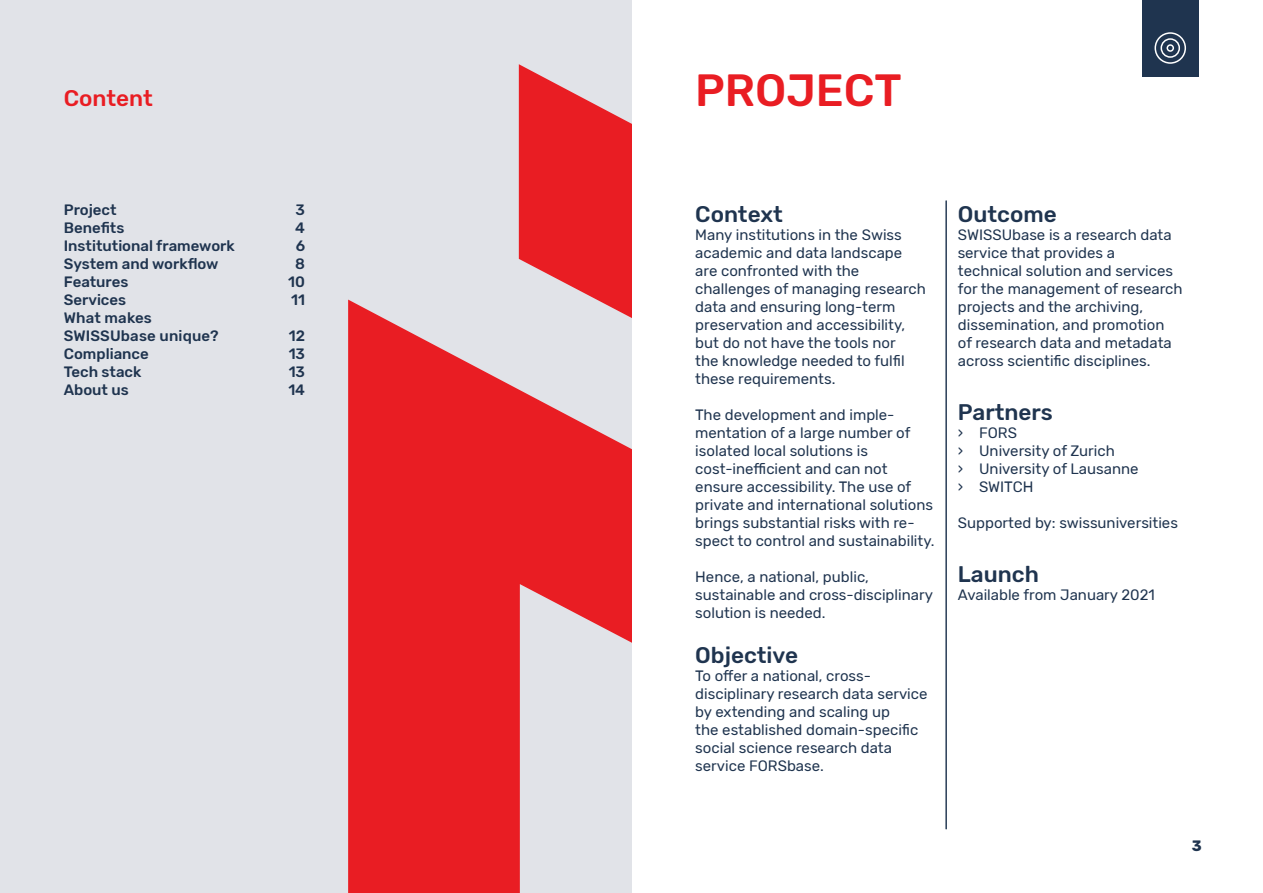
<style>
.page{position:relative;width:1263px;height:893px;background:#fff}
.page>*{position:absolute;margin:0;border:0;box-sizing:border-box;transform-origin:0 0}
.titel_rot_30{font:500 45px "Rubik";color:#e91d23}
.sous-titre_bold_15{font:500 22.5px "Rubik";color:#1f344f}
.sous-titre_bold_15-2{font:500 22.5px "Rubik";color:#e91d23}
.text_reg_10{font:15px/18px "Rubik";color:#1f344f}
.text_reg_10-2{font:500 15px/18px "Rubik";color:#1f344f}
.liste{font:15px "Rubik";color:#1f344f}
.t1{font:700 15px "Rubik";color:#1f344f}
</style>
<div class="page">
<div style="left:0;top:0;width:631px;height:893px;background:#e1e3e8"></div>
<svg style="left:348px;top:64px;width:283px;height:829px;fill:#e91d23"></svg>
<div style="left:1142px;top:0;width:57px;height:77px;background:#1f344f"></div>
<hr style="left:946px;top:201px;width:1px;height:628px;background:#1f344f">
<svg style="left:1154px;top:32px;width:32px;height:32px"></svg>
<p class="sous-titre_bold_15-2" style="left:64px;top:85px;width:91px">Content</p>
<p class="text_reg_10-2" style="left:64px;top:201px;width:54px">Project</p>
<p class="text_reg_10-2" style="left:296px;top:201px;width:11px">3</p>
<p class="text_reg_10-2" style="left:64px;top:219px;width:62px">Benefits</p>
<p class="text_reg_10-2" style="left:295px;top:219px;width:11px">4</p>
<p class="text_reg_10-2" style="left:64px;top:237px;width:173px">Institutional framework</p>
<p class="text_reg_10-2" style="left:296px;top:237px;width:11px">6</p>
<p class="text_reg_10-2" style="left:64px;top:255px;width:156px">System and workflow</p>
<p class="text_reg_10-2" style="left:295px;top:255px;width:11px">8</p>
<p class="text_reg_10-2" style="left:64px;top:273px;width:66px">Features</p>
<p class="text_reg_10-2" style="left:288px;top:273px;width:18px">10</p>
<p class="text_reg_10-2" style="left:64px;top:291px;width:64px">Services</p>
<p class="text_reg_10-2" style="left:291px;top:291px;width:15px">11</p>
<p class="text_reg_10-2" style="left:64px;top:309px;width:156px">What makes<br>SWISSUbase unique?</p>
<p class="text_reg_10-2" style="left:289px;top:327px;width:18px">12</p>
<p class="text_reg_10-2" style="left:64px;top:345px;width:87px">Compliance</p>
<p class="text_reg_10-2" style="left:289px;top:345px;width:18px">13</p>
<p class="text_reg_10-2" style="left:64px;top:363px;width:79px">Tech stack</p>
<p class="text_reg_10-2" style="left:289px;top:363px;width:18px">13</p>
<p class="text_reg_10-2" style="left:64px;top:381px;width:67px">About us</p>
<p class="text_reg_10-2" style="left:288px;top:381px;width:18px">14</p>
<p class="titel_rot_30" style="left:695px;top:64px;width:208px">PROJECT</p>
<p class="sous-titre_bold_15" style="left:695px;top:201px;width:89px">Context</p>
<p class="text_reg_10" style="left:695px;top:226px;width:208px">Many institutions in the Swiss academic and data landscape</p>
<p class="text_reg_10" style="left:695px;top:262px;width:166px">are confronted with the</p>
<p class="text_reg_10" style="left:695px;top:280px;width:232px">challenges of managing research data and ensuring long-term</p>
<p class="text_reg_10" style="left:695px;top:316px;width:211px">preservation and accessibility,</p>
<p class="text_reg_10" style="left:695px;top:334px;width:202px">but do not have the tools nor</p>
<p class="text_reg_10" style="left:695px;top:352px;width:211px">the knowledge needed to fulfil</p>
<p class="text_reg_10" style="left:695px;top:370px;width:142px">these requirements.</p>
<p class="text_reg_10" style="left:695px;top:406px;width:217px">The development and imple&shy;mentation of a large number of isolated local solutions is</p>
<p class="text_reg_10" style="left:695px;top:460px;width:241px">cost-inefficient and can not ensure accessibility. The use of private and international solutions brings substantial risks with re&shy;spect to control and sustainability.</p>
<p class="text_reg_10" style="left:695px;top:568px;width:239px">Hence, a national, public, sustainable and cross-disciplinary solution is needed.</p>
<p class="sous-titre_bold_15" style="left:695px;top:642px;width:104px">Objective</p>
<p class="text_reg_10" style="left:695px;top:667px;width:234px">To offer a national, cross&shy;disciplinary research data service by extending and scaling up<br>the established domain-specific social science research data service FORSbase.</p>
<p class="sous-titre_bold_15" style="left:958px;top:201px;width:100px">Outcome</p>
<p class="text_reg_10" style="left:958px;top:226px;width:226px">SWISSUbase is a research data service that provides a technical solution and services for the management of research projects and the archiving, dissemination, and promotion<br>of research data and metadata across scientific disciplines.</p>
<p class="sous-titre_bold_15" style="left:958px;top:399px;width:97px">Partners</p>
<p class="liste" style="left:958px;top:424px;width:61px">› FORS</p>
<p class="liste" style="left:958px;top:442px;width:158px">› University of Zurich</p>
<p class="liste" style="left:958px;top:460px;width:182px">› University of Lausanne</p>
<p class="liste" style="left:958px;top:478px;width:77px">› SWITCH</p>
<p class="text_reg_10" style="left:958px;top:514px;width:222px">Supported by: swissuniversities</p>
<p class="sous-titre_bold_15" style="left:958px;top:561px;width:83px">Launch</p>
<p class="text_reg_10" style="left:958px;top:586px;width:198px">Available from January 2021</p>
<p class="t1" style="left:1192px;top:837px;width:11px">3</p>
</div>
